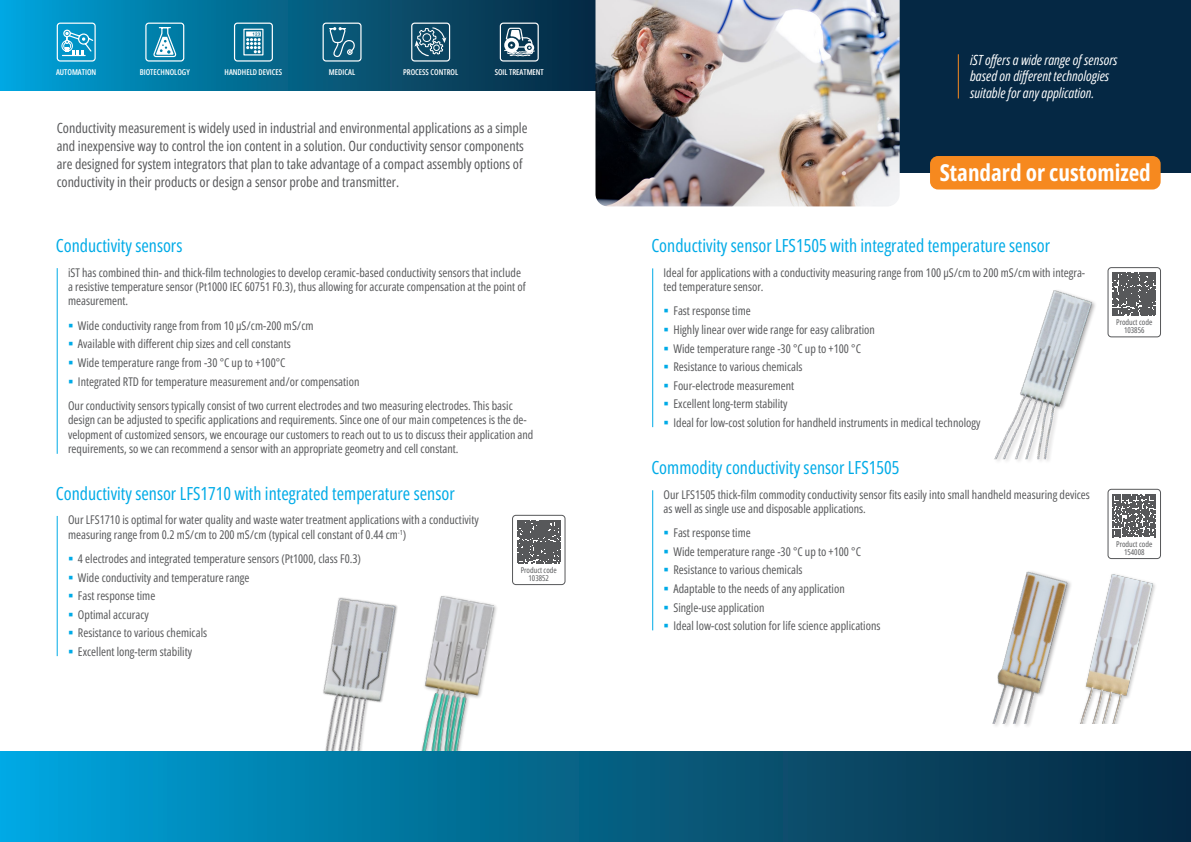
<style>
.page{position:relative;width:1191px;height:842px;background:#fff}
.page>*{position:absolute;margin:0;border:0;box-sizing:border-box;transform-origin:0 0}
.t1{font:700 23.2px "Open Sans Condensed";color:#fff}
.t2{font:18px "Open Sans Condensed";color:#00abe7}
.t3{font:14px/18px "Open Sans Condensed";color:#57585a}
.t4{font:italic 14px/16.8px "Open Sans Condensed";color:#fff}
.t5{font:12px/18.6px "Open Sans Condensed";color:#57585a}
.t6{font:600 8px "Open Sans Condensed";color:#fff}
.t7{font:8px/8px "Open Sans Condensed";color:#57585a;text-align:center}
</style>
<div class="page">
<img style="left:323px;top:597px;width:36px;height:154px">
<img style="left:359px;top:583px;width:182px;height:168px">
<div style="left:993px;top:288px;width:104px;height:176px;background:#231f20;opacity:.35"></div>
<img style="left:993px;top:289px;width:153px;height:170px">
<img style="left:1087px;top:574px;width:68px;height:150px">
<div style="left:991px;top:570px;width:82px;height:159px;background:#231f20;opacity:.35"></div>
<img style="left:991px;top:570px;width:96px;height:154px">
<div style="left:0;top:0;width:599px;height:91px;background:linear-gradient(to right,#01a3d7,#0b253a)"></div>
<hr style="left:57px;top:268px;width:1px;height:186px;background:#00abe7">
<hr style="left:57px;top:516px;width:1px;height:140px;background:#00abe7">
<hr style="left:652px;top:268px;width:1px;height:159px;background:#00abe7">
<hr style="left:652px;top:490px;width:1px;height:140px;background:#00abe7">
<div style="left:676px;top:0;width:515px;height:173px;background:#052844"></div>
<img style="left:595px;top:0;width:304px;height:206px">
<hr style="left:957px;top:54px;width:1px;height:45px;background:#f6891f">
<div style="left:930px;top:156px;width:230px;height:33px;background:#f6891f;border-radius:8px"></div>
<div style="left:1108px;top:267px;width:52px;height:70px;border:1px solid #57585a;border-radius:3px"></div>
<svg style="left:1112px;top:272px;width:43px;height:43px;background:#67686a"></svg>
<div style="left:1108px;top:489px;width:52px;height:70px;border:1px solid #57585a;border-radius:3px"></div>
<svg style="left:1112px;top:494px;width:43px;height:43px"></svg>
<div style="left:512px;top:515px;width:53px;height:70px;border:1px solid #57585a;border-radius:3px"></div>
<svg style="left:517px;top:520px;width:43px;height:43px;background:#656668"></svg>
<div style="left:0;top:751px;width:1191px;height:91px;background:linear-gradient(to right,#00a3d8,#09253a)"></div>
<svg style="left:57px;top:23px;width:39px;height:39px;background:#46b0d5"></svg>
<svg style="left:234px;top:23px;width:39px;height:39px;background:#4b94ae"></svg>
<svg style="left:500px;top:23px;width:39px;height:39px"></svg>
<svg style="left:322px;top:23px;width:39px;height:39px;background:#387892"></svg>
<svg style="left:145px;top:23px;width:39px;height:39px;background:#4aa3c0"></svg>
<svg style="left:411px;top:23px;width:39px;height:39px;background:#47748a"></svg>
<p class="t6" style="left:56px;top:67px;width:42px">AUTOMATION</p>
<p class="t6" style="left:140px;top:67px;width:52px">BIOTECHNOLOGY</p>
<p class="t6" style="left:225px;top:67px;width:59px">HANDHELD DEVICES</p>
<p class="t6" style="left:329px;top:67px;width:28px">MEDICAL</p>
<p class="t6" style="left:403px;top:67px;width:57px">PROCESS CONTROL</p>
<p class="t6" style="left:495px;top:67px;width:51px">SOIL TREATMENT</p>
<p class="t3" style="left:57px;top:119px;width:472px">Conductivity measurement is widely used in industrial and environmental applications as a simple and inexpensive way to control the ion content in a solution. Our conductivity sensor components are designed for system integrators that plan to take advantage of a compact assembly options of conductivity in their products or design a sensor probe and transmitter.</p>
<h2 class="t2" style="left:56px;top:234px;width:128px">Conductivity sensors</h2>
<p class="t5" style="left:68px;top:265px;width:459px;line-height:14.4px">iST has combined thin- and thick-film technologies to develop ceramic-based conductivity sensors that include a resistive temperature sensor (Pt1000 IEC 60751 F0.3), thus allowing for accurate compensation at the point of measurement.</p>
<p class="t5" style="left:78px;top:316px;width:283px">Wide conductivity range from from 10 μS/cm-200 mS/cm<br>Available with different chip sizes and cell constants<br>Wide temperature range from -30 °C up to +100°C<br>Integrated RTD for temperature measurement and/or compensation</p>
<p class="t5" style="left:68px;top:398px;width:467px;line-height:14.4px">Our conductivity sensors typically consist of two current electrodes and two measuring electrodes. This basic design can be adjusted to specific applications and requirements. Since one of our main competences is the de&shy;velopment of customized sensors, we encourage our customers to reach out to us to discuss their application and requirements, so we can recommend a sensor with an appropriate geometry and cell constant.</p>
<h2 class="t2" style="left:56px;top:481px;width:400px">Conductivity sensor LFS1710 with integrated temperature sensor</h2>
<p class="t5" style="left:68px;top:512px;width:412px;line-height:14.4px">Our LFS1710 is optimal for water quality and waste water treatment applications with a conductivity measuring range from 0.2 mS/cm to 200 mS/cm (typical cell constant of 0.44 cm<sup>-1</sup>)</p>
<p class="t5" style="left:78px;top:549px;width:284px">4 electrodes and integrated temperature sensors (Pt1000, class F0.3)<br>Wide conductivity and temperature range<br>Fast response time<br>Optimal accuracy<br>Resistance to various chemicals<br>Excellent long-term stability</p>
<p class="t7" style="left:520px;top:565px;width:38px">Product code<br>103852</p>
<p class="t4" style="left:970px;top:51px;width:149px">iST offers a wide range of sensors based on different technologies suitable for any application.</p>
<h1 class="t1" style="left:939px;top:156px;width:212px">Standard or customized</h1>
<h2 class="t2" style="left:651px;top:234px;width:400px">Conductivity sensor LFS1505 with integrated temperature sensor</h2>
<p class="t5" style="left:663px;top:265px;width:423px;line-height:14.4px">Ideal for applications with a conductivity measuring range from 100 μS/cm to 200 mS/cm with integra&shy;ted temperature sensor.</p>
<p class="t5" style="left:673px;top:301px;width:308px">Fast response time<br>Highly linear over wide range for easy calibration<br>Wide temperature range -30 °C up to +100 °C<br>Resistance to various chemicals<br>Four-electrode measurement<br>Excellent long-term stability<br>Ideal for low-cost solution for handheld instruments in medical technology</p>
<h2 class="t2" style="left:651px;top:455px;width:249px">Commodity conductivity sensor LFS1505</h2>
<p class="t5" style="left:663px;top:487px;width:428px;line-height:14.4px">Our LFS1505 thick-film commodity conductivity sensor fits easily into small handheld measuring devices as well as single use and disposable applications.</p>
<p class="t5" style="left:673px;top:523px;width:208px">Fast response time<br>Wide temperature range -30 °C up to +100 °C Resistance to various chemicals<br>Adaptable to the needs of any application Single-use application<br>Ideal low-cost solution for life science applications</p>
<p class="t7" style="left:1116px;top:318px;width:38px">Product code<br>103856</p>
<p class="t7" style="left:1116px;top:539px;width:38px">Product code<br>154008</p>
</div>
